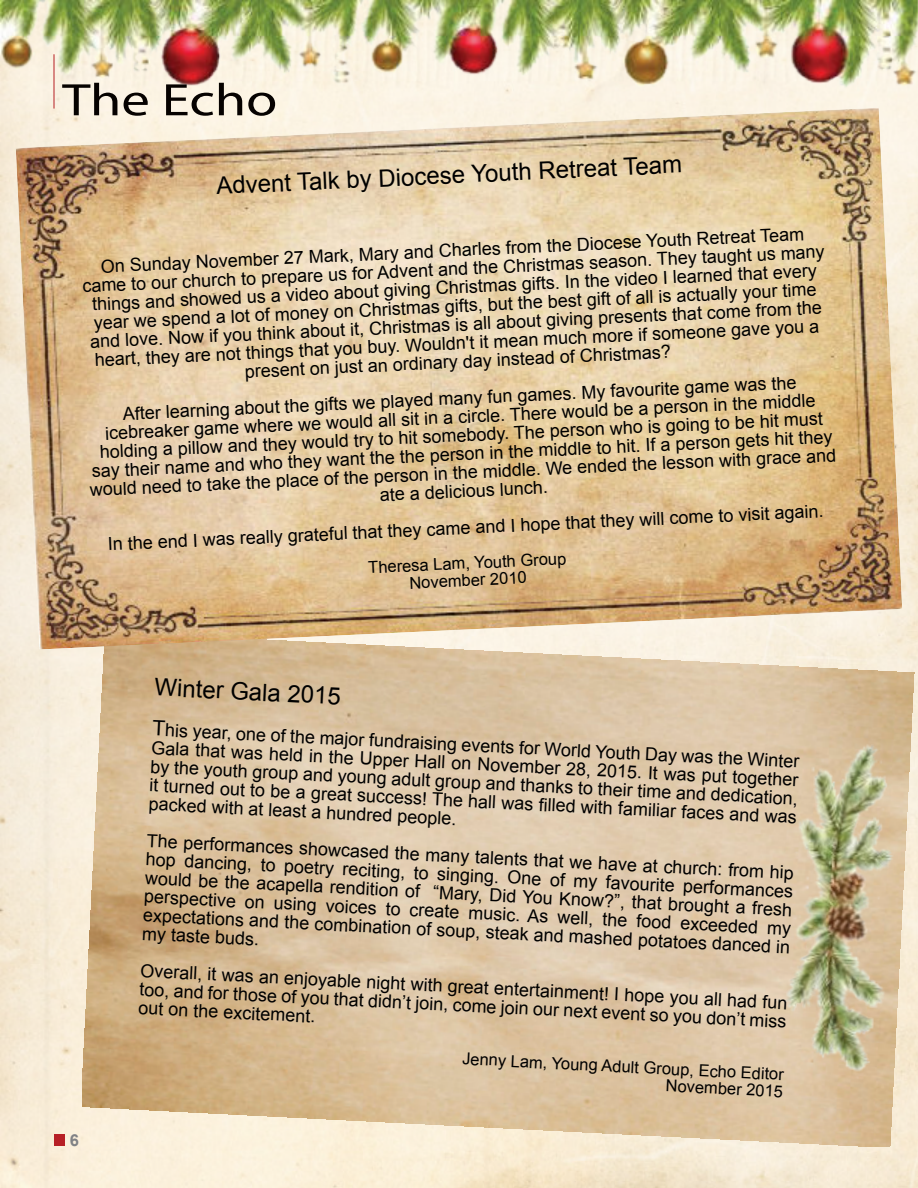
<style>
.page{position:relative;width:918px;height:1188px;background:#fff}
.page>*{position:absolute;margin:0;border:0;box-sizing:border-box;transform-origin:0 0}
.t1{font:24px "Arial";color:#000}
.t2{font:18px/18.6px "Arial";color:#000;text-align:justify}
.t3{font:16.5px/16.8px "Arial";color:#000;text-align:right}
.t4{font:700 16.5px "Arial";color:#808285}
.s1{font-size:21px}
</style>
<div class="page">
<img style="left:0;top:123px;width:918px;height:1065px">
<img style="left:0;top:0;width:918px;height:123px">
<div style="left:54px;top:1134px;width:10px;height:12px;background:#b72025"></div>
<hr style="left:54px;top:55px;width:1px;height:53px;background:#b61f24">
<svg style="left:62px;top:83px;width:55px;height:25px"></svg>
<svg style="left:124px;top:93px;width:24px;height:15px"></svg>
<svg style="left:166px;top:84px;width:47px;height:24px"></svg>
<svg style="left:219px;top:83px;width:23px;height:25px"></svg>
<svg style="left:248px;top:93px;width:27px;height:15px"></svg>
<img style="left:82px;top:632px;width:833px;height:515px">
<img style="left:16px;top:108px;width:886px;height:542px">
<img style="left:771px;top:709px;width:147px;height:395px">
<h1 class="t1" style="left:216px;top:178px;width:468px;rotate:-3deg">Advent Talk by Diocese Youth Retreat Team</h1>
<p class="t2" style="left:81px;top:262px;width:745px;text-align:center;rotate:-3deg">On Sunday November 27 Mark, Mary and Charles from the Diocese Youth Retreat Team came to our church to prepare us for Advent and the Christmas season. They taught us many things and showed us a video about giving Christmas gifts. In the video I learned that every year we spend a lot of money on Christmas gifts, but the best gift of all is actually your time and love. Now if you think about it, Christmas is all about giving presents that come from the heart, they are not things that you buy. Wouldn't it mean much more if someone gave you a present on just an ordinary day instead of Christmas?</p>
<p class="t2" style="left:86px;top:410px;width:749px;text-align:center;rotate:-3deg">After learning about the gifts we played many fun games. My favourite game was the icebreaker game where we would all sit in a circle. There would be a person in the middle holding a pillow and they would try to hit somebody. The person who is going to be hit must say their name and who they want the the person in the middle to hit. If a person gets hit they would need to take the place of the person in the middle. We ended the lesson with grace and ate a delicious lunch.</p>
<p class="t2" style="left:107px;top:539px;width:718px;rotate:-3deg">In the end I was really grateful that they came and I hope that they will come to visit again.</p>
<p class="t3" style="left:368px;top:561px;width:200px;text-align:center;rotate:-3deg">Theresa Lam, Youth Group<br>November 2010</p>
<p class="t4" style="left:70px;top:1134px;width:11px">6</p>
<h1 class="t1" style="left:155px;top:678px;width:188px;rotate:3deg">Winter Gala 2015</h1>
<p class="t2" style="left:153px;top:721px;width:650px;rotate:3deg"><span class="s1">T</span>his year, one of the major fundraising events for World Youth Day was the Winter Gala that was held in the Upper Hall on November 28, 2015. It was put together by the youth group and young adult group and thanks to their time and dedication, it turned out to be a great success! The hall was fi lled with familiar faces and was packed with at least a hundred people.</p>
<p class="t2" style="left:147px;top:832px;width:650px;rotate:3deg">The performances showcased the many talents that we have at church: from hip hop dancing, to poetry reciting, to singing. One of my favourite performances would be the acapella rendition of “Mary, Did You Know?”, that brought a fresh perspective on using voices to create music. As well, the food exceeded my expectations and the combination of soup, steak and mashed potatoes danced in my taste buds.</p>
<p class="t2" style="left:141px;top:962px;width:649px;rotate:3deg">Overall, it was an enjoyable night with great entertainment! I hope you all had fun too, and for those of you that didn’t join, come join our next event so you don’t miss out on the excitement.</p>
<p class="t3" style="left:463px;top:1051px;width:324px;rotate:3deg">Jenny Lam, Young Adult Group, Echo Editor<br>November 2015</p>
</div>
